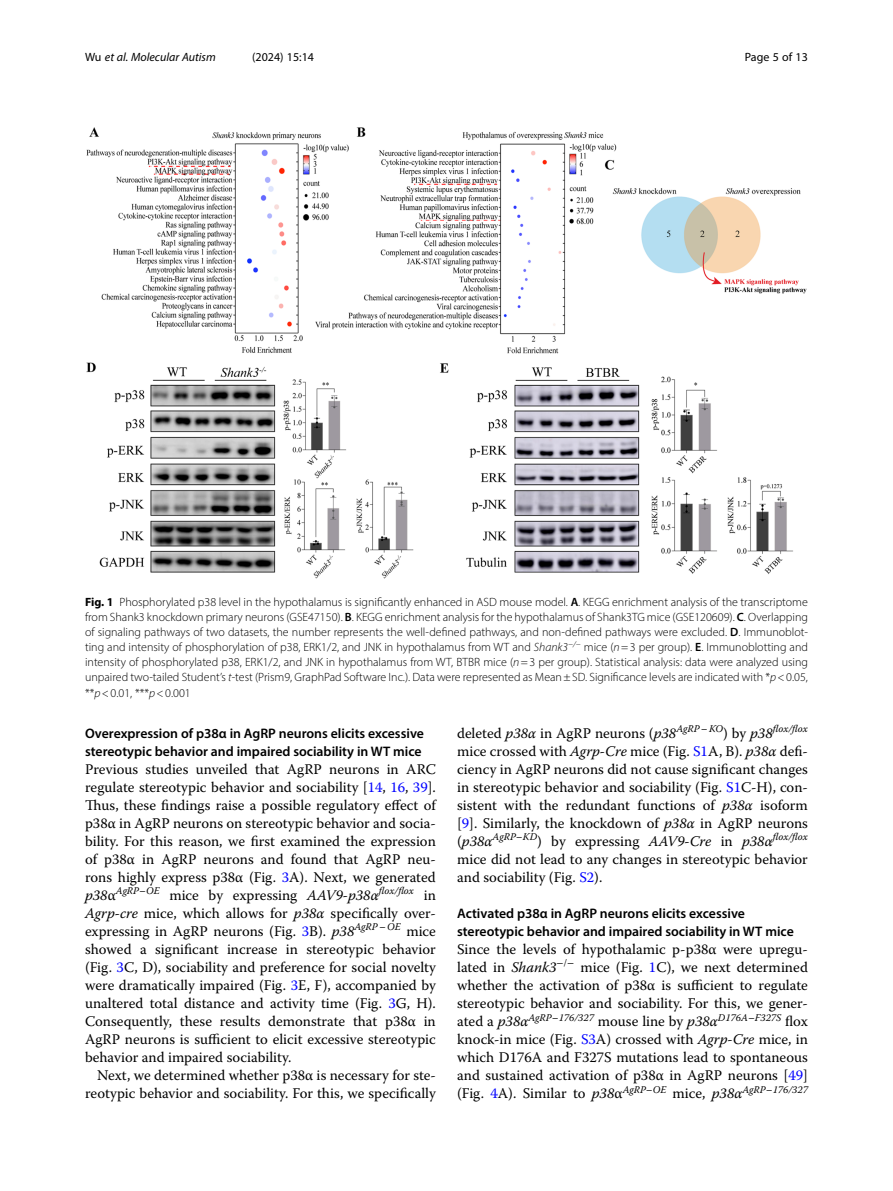
<style>
.page{position:relative;width:893px;height:1191px;background:#fff}
.page>*{position:absolute;margin:0;border:0;box-sizing:border-box;transform-origin:0 0}
.Body_Text{font:14.7px/18px "Warnock Pro";color:#000;text-align:justify}
.Body_Text_Indent{font:14.7px/18px "Warnock Pro";color:#000;text-align:right}
.Head_2{font:600 13.8px/18px "Myriad Pro";color:#000}
.Figure_Caption{font:300 12px/15px "Myriad Pro";color:#000;text-align:justify}
.t1{font:italic 12px "Myriad Pro";color:#000}
.t2{font:12px "Myriad Pro";color:#000}
.Body_Text-2{font:italic 10.35px "Warnock Pro";color:#000}
.s1{font-style:normal}
.s2{font-weight:700}
.s3{font-weight:600}
.s4{font-style:italic}
.s5{color:#00f}
.s6{font-style:normal;font-size:14.7px}
.s7{font-size:14.7px}
.s8{font-family:"STIX"}
</style>
<div class="page">
<img style="left:86px;top:127px;width:721px;height:452px">
<p class="t1" style="left:85px;top:50px;width:132px"><span class="s1">Wu</span> et al. Molecular Autism</p>
<p class="t2" style="left:252px;top:50px;width:63px">(2024) 15:14</p>
<p class="t2" style="left:745px;top:50px;width:65px">Page 5 of 13</p>
<p class="Figure_Caption" style="left:85px;top:595px;width:724px"><span class="s2">Fig. 1</span> Phosphorylated p38 level in the hypothalamus is significantly enhanced in ASD mouse model. <span class="s3">A</span>. KEGG enrichment analysis of the transcriptome from Shank3 knockdown primary neurons (GSE47150). <span class="s3">B</span>. KEGG enrichment analysis for the hypothalamus of Shank3TG mice (GSE120609). <span class="s3">C</span>. Overlapping of signaling pathways of two datasets, the number represents the well-defined pathways, and non-defined pathways were excluded. <span class="s3">D</span>. Immunoblot&shy;ting and intensity of phosphorylation of p38, ERK1/2, and JNK in hypothalamus from WT and <span class="s4">Shank3</span><sup>−/−</sup> mice (<span class="s4">n</span>=3 per group). <span class="s3">E</span>. Immunoblotting and intensity of phosphorylated p38, ERK1/2, and JNK in hypothalamus from WT, BTBR mice (<span class="s4">n</span>=3 per group). Statistical analysis: data were analyzed using unpaired two-tailed Student’s <span class="s4">t</span>-test (Prism9, GraphPad Software Inc.). Data were represented as Mean±SD. Significance levels are indicated with *<span class="s4">p</span>&lt;0.05, **<span class="s4">p</span>&lt;0.01, ***<span class="s4">p</span>&lt;0.001</p>
<p class="Head_2" style="left:85px;top:724px;width:340px">Overexpression of p38α in AgRP neurons elicits excessive stereotypic behavior and impaired sociability in WT mice</p>
<p class="Body_Text" style="left:85px;top:760px;width:352px">Previous studies unveiled that AgRP neurons in ARC regulate stereotypic behavior and sociability [<span class="s5">14</span>, <span class="s5">16</span>, <span class="s5">39</span>].<br>Thus, these findings raise a possible regulatory effect of p38α in AgRP neurons on stereotypic behavior and socia&shy;bility. For this reason, we first examined the expression of p38α in AgRP neurons and found that AgRP neu&shy;rons highly express p38α (Fig. <span class="s5">3</span>A). Next, we generated <span class="s4">p38</span>α<sup>AgRP</sup><sup>−</sup><sup>OE</sup> mice by expressing <span class="s4">AAV9-p38α</span><sup>flox/flox</sup> in <span class="s4">Agrp-cre</span> mice, which allows for <span class="s4">p38α</span> specifically over&shy;expressing in AgRP neurons (Fig. <span class="s5">3</span>B). <span class="s4">p38</span><sup>AgRP</sup><sup>−</sup><sup>OE</sup> mice showed a significant increase in stereotypic behavior (Fig. <span class="s5">3</span>C, D), sociability and preference for social novelty were dramatically impaired (Fig. <span class="s5">3</span>E, F), accompanied by unaltered total distance and activity time (Fig. <span class="s5">3</span>G, H).<br>Consequently, these results demonstrate that p38α in AgRP neurons is sufficient to elicit excessive stereotypic behavior and impaired sociability.</p>
<p class="Body_Text_Indent" style="left:85px;top:1066px;width:352px">Next, we determined whether p38α is necessary for ste&shy;reotypic behavior and sociability. For this, we specifically</p>
<p class="Body_Text_Indent" style="left:457px;top:724px;width:352px;text-align:justify">deleted <span class="s4">p38α</span> in AgRP neurons (<span class="s4">p38</span><sup>AgRP</sup><sup>−</sup><sup>KO</sup>) by <span class="s4">p38</span><sup>flox/flox </sup>mice crossed with <span class="s4">Agrp-Cre</span> mice (Fig. <span class="s5">S1</span>A, B). <span class="s4">p38α</span> defi&shy;ciency in AgRP neurons did not cause significant changes in stereotypic behavior and sociability (Fig. <span class="s5">S1</span>C-H), con&shy;sistent with the redundant functions of <span class="s4">p38α</span> isoform [<span class="s5">9</span>]. Similarly, the knockdown of <span class="s4">p38α</span> in AgRP neurons (<span class="s4">p38α</span><sup>AgRP</sup><sup>−</sup><sup>KD</sup>) by expressing <span class="s4">AAV9-Cre</span> in <span class="s4">p38α</span><sup>flox/flox </sup>mice did not lead to any changes in stereotypic behavior and sociability (Fig. <span class="s5">S2</span>).</p>
<p class="Head_2" style="left:457px;top:904px;width:338px">Activated p38α in AgRP neurons elicits excessive stereotypic behavior and impaired sociability in WT mice</p>
<p class="Body_Text" style="left:457px;top:940px;width:352px">Since the levels of hypothalamic p-p38α were upregu&shy;lated in <span class="s4">Shank3</span><sup>−</sup><sup>/</sup><sup>−</sup> mice (Fig. <span class="s5">1</span>C), we next determined whether the activation of p38α is sufficient to regulate stereotypic behavior and sociability. For this, we gener-</p>
<p class="Body_Text-2" style="left:457px;top:1010px;width:352px"><span class="s6">ated a</span> <span class="s7">p38α</span>AgRP<span class="s8">−</span>176/327 <span class="s6">mouse line by</span> <span class="s7">p38α</span>D176A<span class="s8">−</span>F327S <span class="s6">flox</span></p>
<p class="Body_Text" style="left:457px;top:1030px;width:352px">knock-in mice (Fig. <span class="s5">S3</span>A) crossed with <span class="s4">Agrp-Cre</span> mice, in which D176A and F327S mutations lead to spontaneous and sustained activation of p38α in AgRP neurons [<span class="s5">49</span>] (Fig. <span class="s5">4</span>A). Similar to <span class="s4">p38</span>α<sup>AgRP</sup><sup>−</sup><sup>OE</sup> mice, <span class="s4">p38α</span><sup>AgRP</sup><sup>−</sup><sup>176/327</sup></p>
</div>
